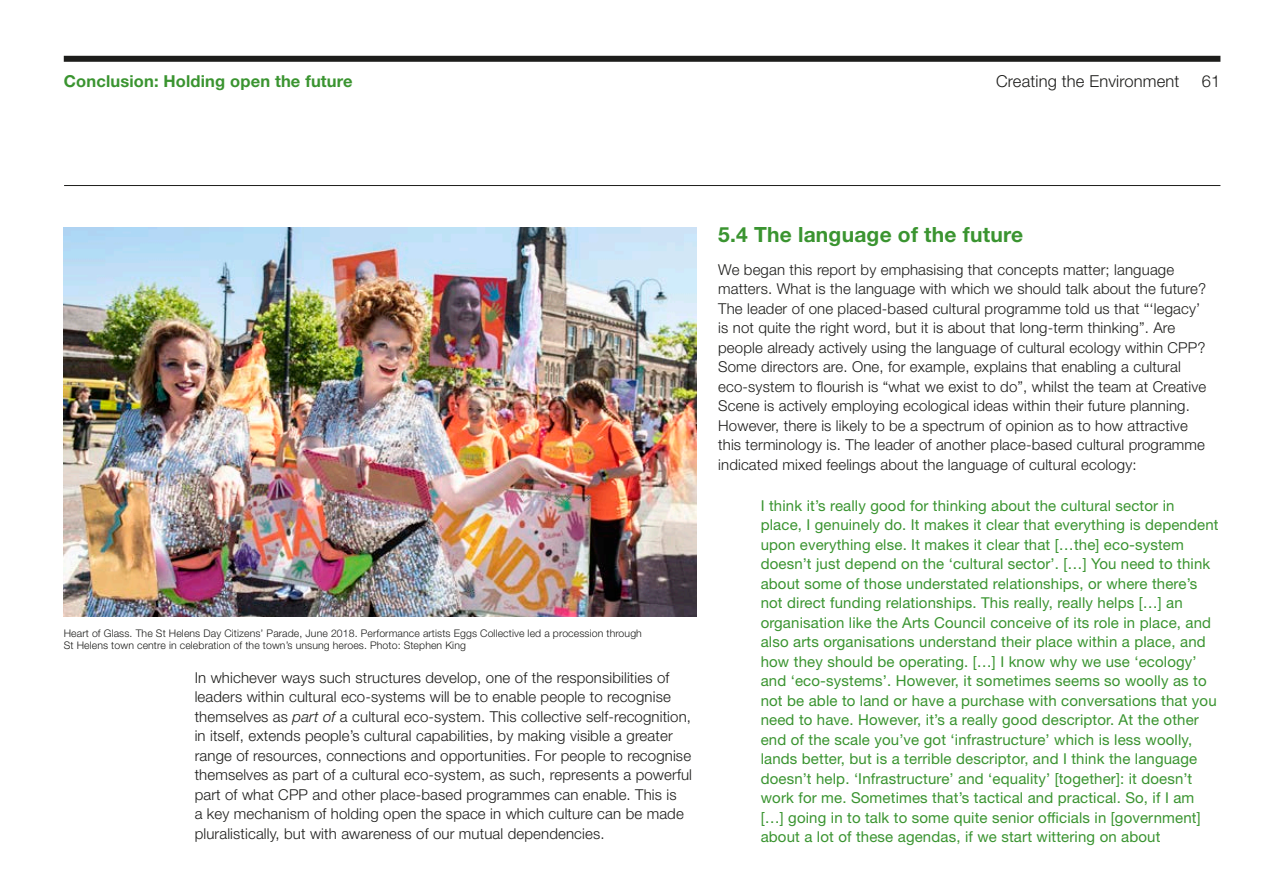
<style>
.page{position:relative;width:1263px;height:893px;background:#fff}
.page>*{position:absolute;margin:0;border:0;box-sizing:border-box;transform-origin:0 0}
.t1{font:700 21px "Helvetica Neue LT Std";letter-spacing:.01em;color:#3a9430}
.t2{font:700 16.5px "Helvetica Neue LT Std";letter-spacing:.01em;color:#3a9430}
.t3{font:300 16.5px "Helvetica Neue LT Std";letter-spacing:.01em;color:#1d1d1b}
.t4{font:300 15px/19.5px "Helvetica Neue LT Std";letter-spacing:.01em;color:#1d1d1b}
.t5{font:15px/19.5px "Helvetica Neue LT Std";letter-spacing:.01em;color:#3a9430}
.t6{font:300 10.5px/12px "Helvetica Neue LT Std";letter-spacing:.01em;color:#1d1d1b}
.s1{font-style:italic}
</style>
<div class="page">
<hr style="left:64px;top:185px;width:1156px;height:1px;background:#1d1d1b">
<div style="left:64px;top:56px;width:1156px;height:6px;background:#1d1d1b"></div>
<img style="left:64px;top:227px;width:633px;height:390px">
<p class="t2" style="left:64px;top:71px;width:290px">Conclusion: Holding open the future</p>
<p class="t3" style="left:996px;top:72px;width:185px">Creating the Environment</p>
<p class="t3" style="left:1202px;top:72px;width:20px">61</p>
<p class="t6" style="left:64px;top:627px;width:580px">Heart of Glass. The St Helens Day Citizens’ Parade, June 2018. Performance artists Eggs Collective led a procession through<br>St Helens town centre in celebration of the town’s unsung heroes. Photo: Stephen King</p>
<p class="t4" style="left:195px;top:667px;width:499px">In whichever ways such structures develop, one of the responsibilities of leaders within cultural eco-systems will be to enable people to recognise themselves as <span class="s1">part of</span> a cultural eco-system. This collective self-recognition, in itself, extends people’s cultural capabilities, by making visible a greater range of resources, connections and opportunities. For people to recognise themselves as part of a cultural eco-system, as such, represents a powerful part of what CPP and other place-based programmes can enable. This is<br>a key mechanism of holding open the space in which culture can be made pluralistically, but with awareness of our mutual dependencies.</p>
<h1 class="t1" style="left:718px;top:222px;width:306px">5.4 The language of the future</h1>
<p class="t4" style="left:718px;top:259px;width:490px">We began this report by emphasising that concepts matter; language matters. What is the language with which we should talk about the future?<br>The leader of one placed-based cultural programme told us that “‘legacy’ is not quite the right word, but it is about that long-term thinking”. Are people already actively using the language of cultural ecology within CPP?<br>Some directors are. One, for example, explains that enabling a cultural eco-system to flourish is “what we exist to do”, whilst the team at Creative Scene is actively employing ecological ideas within their future planning.<br>However, there is likely to be a spectrum of opinion as to how attractive this terminology is. The leader of another place-based cultural programme indicated mixed feelings about the language of cultural ecology:</p>
<p class="t5" style="left:761px;top:495px;width:459px">I think it’s really good for thinking about the cultural sector in place, I genuinely do. It makes it clear that everything is dependent upon everything else. It makes it clear that […the] eco-system doesn’t just depend on the ‘cultural sector’. […] You need to think about some of those understated relationships, or where there’s not direct funding relationships. This really, really helps […] an organisation like the Arts Council conceive of its role in place, and also arts organisations understand their place within a place, and how they should be operating. […] I know why we use ‘ecology’ and ‘eco-systems’. However, it sometimes seems so woolly as to not be able to land or have a purchase with conversations that you need to have. However, it’s a really good descriptor. At the other end of the scale you’ve got ‘infrastructure’ which is less woolly, lands better, but is a terrible descriptor, and I think the language doesn’t help. ‘Infrastructure’ and ‘equality’ [together]: it doesn’t work for me. Sometimes that’s tactical and practical. So, if I am […] going in to talk to some quite senior officials in [government] about a lot of these agendas, if we start wittering on about</p>
</div>
